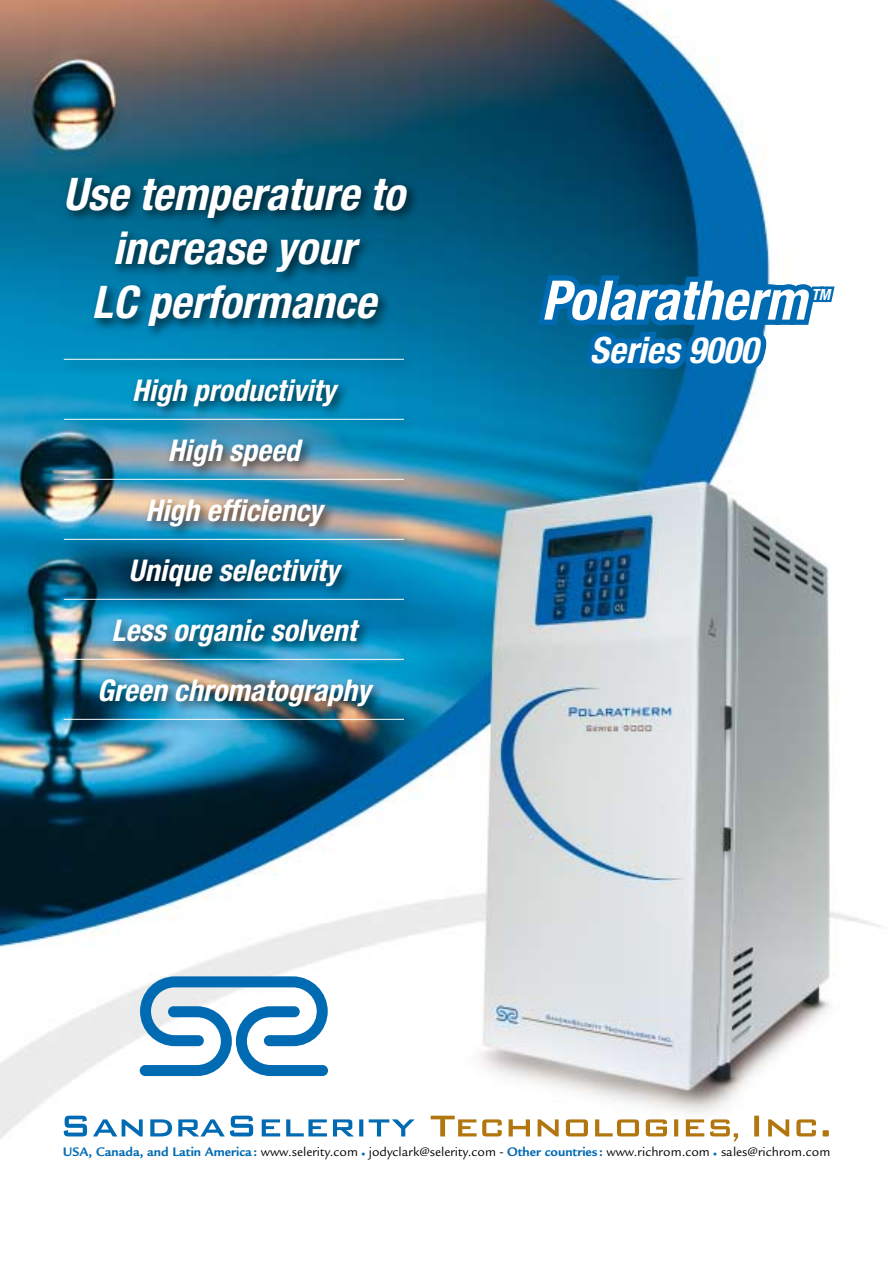
<style>
.page{position:relative;width:893px;height:1263px;background:#fff}
.page>*{position:absolute;margin:0;border:0;box-sizing:border-box;transform-origin:0 0}
.t1{font:italic 700 condensed 54.45px "Helvetica Neue LT Std";color:#fff}
.t2{font:italic 700 condensed 45px/54px "Helvetica Neue LT Std";color:#fff;text-align:center}
.t3{font:italic 700 condensed 36.3px "Helvetica Neue LT Std";color:#fff}
.t4{font:italic 700 condensed 30px/60px "Helvetica Neue LT Std";color:#fff;text-align:center}
.t5{font:italic 700 condensed 15.45px "Helvetica Neue LT Std";color:#fff}
.t6{font:13.5px "Legacy Sans Std";color:#000}
.s1{font-weight:700;color:#006ab2}
.s2{font-weight:900;color:#006ab2}
</style>
<div class="page">
<img style="left:0;top:0;width:881px;height:1142px">
<div style="left:94px;top:372px;width:294px;height:350px;background:#000;opacity:.75"></div>
<svg style="left:532px;top:0;width:305px;height:378px"></svg>
<svg style="left:140px;top:976px;width:188px;height:100px"></svg>
<div style="left:60px;top:172px;width:362px;height:169px;background:#000;opacity:.75"></div>
<div style="left:60px;top:353px;width:356px;height:22px;background:#000;opacity:.75"></div>
<hr style="left:64px;top:359px;width:340px;height:1px;background:#fff">
<svg style="left:64px;top:1116px;width:351px;height:20px"></svg>
<div style="left:60px;top:413px;width:356px;height:22px;background:#000;opacity:.75"></div>
<hr style="left:64px;top:419px;width:340px;height:1px;background:#fff">
<div style="left:60px;top:473px;width:356px;height:22px;background:#000;opacity:.75"></div>
<hr style="left:64px;top:479px;width:340px;height:1px;background:#fff">
<div style="left:60px;top:533px;width:356px;height:22px;background:#000;opacity:.75"></div>
<hr style="left:64px;top:539px;width:340px;height:1px;background:#fff">
<div style="left:60px;top:593px;width:356px;height:22px;background:#000;opacity:.75"></div>
<hr style="left:64px;top:599px;width:340px;height:1px;background:#fff">
<div style="left:60px;top:653px;width:356px;height:22px;background:#000;opacity:.75"></div>
<hr style="left:64px;top:659px;width:340px;height:1px;background:#fff">
<div style="left:60px;top:713px;width:356px;height:22px;background:#000;opacity:.75"></div>
<hr style="left:64px;top:719px;width:340px;height:1px;background:#fff">
<svg style="left:431px;top:1116px;width:398px;height:25px"></svg>
<h2 class="t2" style="left:63px;top:167px;width:343px">Use temperature to increase your<br>LC performance</h2>
<h3 class="t4" style="left:97px;top:361px;width:275px">High productivity<br>High speed<br>High efficiency<br>Unique selectivity<br>Less organic solvent<br>Green chromatography</h3>
<h1 class="t1" style="left:541px;top:267px;width:266px">Polaratherm</h1>
<h3 class="t3" style="left:590px;top:328px;width:169px">Series 9000</h3>
<p class="t5" style="left:811px;top:285px;width:20px">TM</p>
<p class="t6" style="left:63px;top:1144px;width:769px"><span class="s1">USA, Canada, and Latin America :</span> www.selerity.com <span class="s2">•</span> jodyclark@selerity.com - <span class="s1">Other countries :</span> www.richrom.com <span class="s2">•</span> sales@richrom.com</p>
</div>
